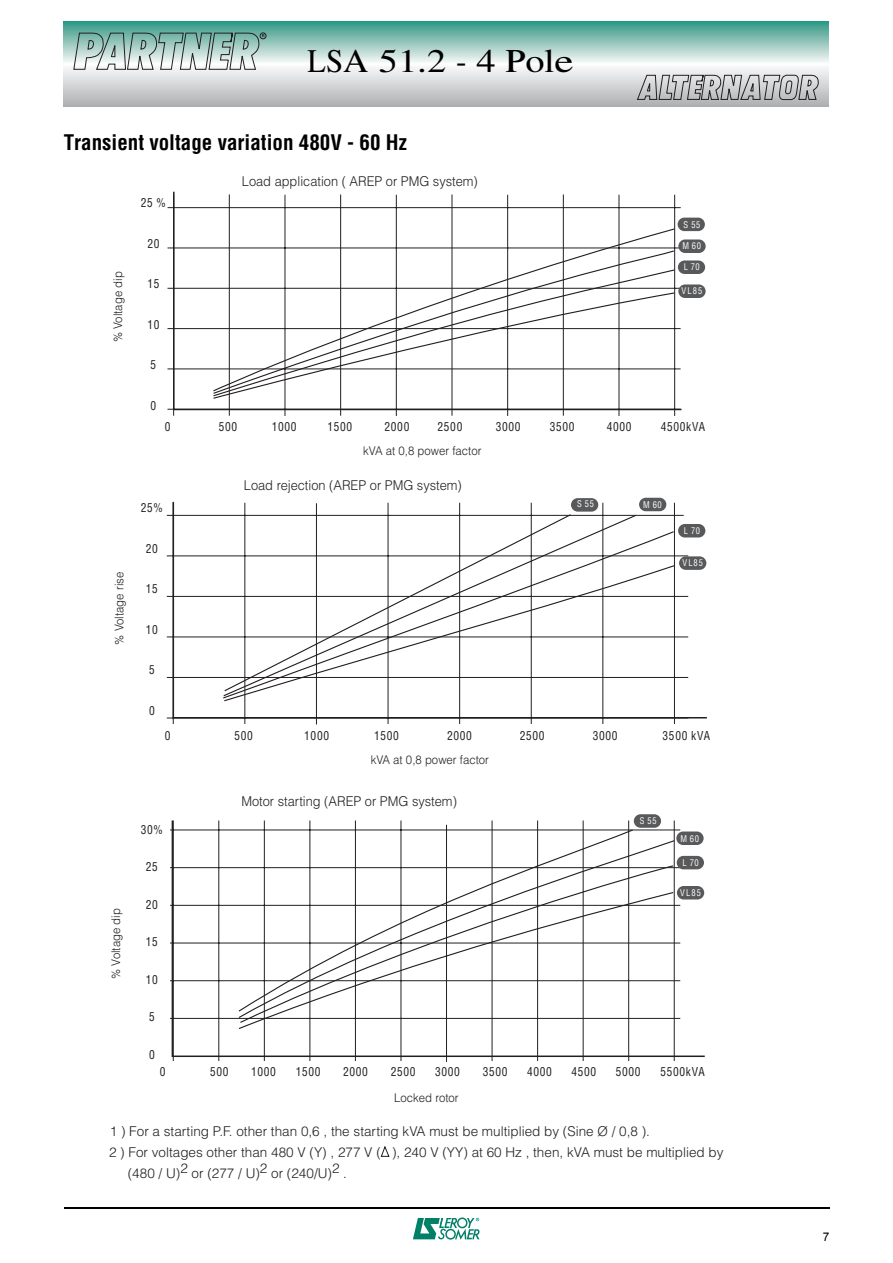
<style>
.page{position:relative;width:893px;height:1263px;background:#fff}
.page>*{position:absolute;margin:0;border:0;box-sizing:border-box;transform-origin:0 0}
.t1{font:33px "Times LTMM 1 1000";color:#000;scale:.77 1}
.t2{font:700 condensed 21px "Helvetica LT";color:#000}
.t3{font:300 13.5px "Helvetica LT";color:#231f20}
.t4{font:300 13.5px "Helvetica LT";color:#231f20;scale:.95 1}
.t5{font:12px "Helvetica LTMM 1 1000";letter-spacing:.055em;color:#231f20;scale:.95 1}
.t6{font:300 12px "Helvetica LT";color:#231f20;scale:.95 1}
.t7{font:12px "Arial";color:#000}
.t8{font:9px "Helvetica LTMM 1 1000";letter-spacing:.085em;color:#fff;scale:.95 1}
.s1{font-family:"Times LTMM"}
.s2{font-family:"Times LTMM 68 134"}
.s3{font-family:"Times LTMM 1 334"}
.s4{font-family:"Times LTMM 134 134"}
</style>
<div class="page">
<hr style="left:64px;top:1207px;width:765px;height:1px;background:#000">
<svg style="left:413px;top:1218px;width:66px;height:22px"></svg>
<svg style="left:64px;top:22px;width:765px;height:85px;background:#b2cdc8"></svg>
<svg style="left:73px;top:32px;width:193px;height:38px"></svg>
<svg style="left:636px;top:74px;width:182px;height:29px;background:#adaeaf"></svg>
<svg style="left:172px;top:191px;width:511px;height:220px"></svg>
<hr style="left:396px;top:195px;width:1px;height:221px;background:#231f20">
<hr style="left:285px;top:195px;width:1px;height:221px;background:#231f20">
<hr style="left:618px;top:195px;width:1px;height:221px;background:#231f20">
<hr style="left:507px;top:195px;width:1px;height:221px;background:#231f20">
<hr style="left:674px;top:195px;width:1px;height:221px;background:#231f20">
<hr style="left:167px;top:369px;width:513px;height:1px;background:#231f20">
<hr style="left:167px;top:328px;width:513px;height:1px;background:#231f20">
<hr style="left:167px;top:409px;width:513px;height:1px;background:#231f20">
<hr style="left:167px;top:288px;width:513px;height:1px;background:#231f20">
<hr style="left:167px;top:248px;width:513px;height:1px;background:#231f20">
<hr style="left:167px;top:207px;width:513px;height:1px;background:#231f20">
<svg style="left:171px;top:500px;width:536px;height:558px"></svg>
<hr style="left:218px;top:821px;width:1px;height:240px;background:#231f20">
<hr style="left:173px;top:821px;width:1px;height:240px;background:#231f20">
<hr style="left:264px;top:821px;width:1px;height:240px;background:#231f20">
<hr style="left:309px;top:821px;width:1px;height:240px;background:#231f20">
<hr style="left:355px;top:821px;width:1px;height:240px;background:#231f20">
<hr style="left:401px;top:821px;width:1px;height:240px;background:#231f20">
<hr style="left:446px;top:825px;width:1px;height:237px;background:#231f20">
<hr style="left:170px;top:1018px;width:510px;height:1px;background:#231f20">
<hr style="left:170px;top:980px;width:510px;height:1px;background:#231f20">
<hr style="left:170px;top:943px;width:510px;height:1px;background:#231f20">
<hr style="left:170px;top:905px;width:510px;height:1px;background:#231f20">
<hr style="left:170px;top:867px;width:510px;height:1px;background:#231f20">
<hr style="left:170px;top:830px;width:510px;height:1px;background:#231f20">
<hr style="left:316px;top:503px;width:1px;height:221px;background:#231f20">
<hr style="left:244px;top:503px;width:1px;height:221px;background:#231f20">
<hr style="left:173px;top:503px;width:1px;height:221px;background:#231f20">
<hr style="left:388px;top:503px;width:1px;height:221px;background:#231f20">
<hr style="left:531px;top:503px;width:1px;height:221px;background:#231f20">
<hr style="left:602px;top:503px;width:1px;height:221px;background:#231f20">
<hr style="left:459px;top:503px;width:1px;height:221px;background:#231f20">
<hr style="left:674px;top:503px;width:1px;height:221px;background:#231f20">
<hr style="left:167px;top:677px;width:521px;height:1px;background:#231f20">
<hr style="left:167px;top:637px;width:521px;height:1px;background:#231f20">
<hr style="left:167px;top:718px;width:521px;height:1px;background:#231f20">
<hr style="left:167px;top:596px;width:521px;height:1px;background:#231f20">
<hr style="left:167px;top:556px;width:521px;height:1px;background:#231f20">
<hr style="left:167px;top:515px;width:516px;height:1px;background:#231f20">
<hr style="left:537px;top:821px;width:1px;height:240px;background:#231f20">
<hr style="left:492px;top:821px;width:1px;height:240px;background:#231f20">
<hr style="left:628px;top:821px;width:1px;height:240px;background:#231f20">
<hr style="left:583px;top:821px;width:1px;height:240px;background:#231f20">
<hr style="left:674px;top:821px;width:1px;height:240px;background:#231f20">
<hr style="left:340px;top:194px;width:1px;height:222px;background:#231f20">
<hr style="left:229px;top:194px;width:1px;height:222px;background:#231f20">
<hr style="left:563px;top:194px;width:1px;height:222px;background:#231f20">
<hr style="left:451px;top:194px;width:1px;height:222px;background:#231f20">
<hr style="left:173px;top:194px;width:1px;height:222px;background:#231f20">
<svg style="left:380px;top:1146px;width:10px;height:11px"></svg>
<div style="left:677px;top:218px;width:27px;height:13px;background:#58595b;border-radius:7px"></div>
<div style="left:678px;top:239px;width:27px;height:14px;background:#58595b;border-radius:7px"></div>
<svg style="left:212px;top:228px;width:463px;height:171px"></svg>
<div style="left:678px;top:260px;width:27px;height:14px;background:#58595b;border-radius:7px"></div>
<div style="left:678px;top:284px;width:27px;height:14px;background:#58595b;border-radius:7px"></div>
<div style="left:571px;top:498px;width:27px;height:14px;background:#58595b;border-radius:7px"></div>
<div style="left:639px;top:498px;width:27px;height:13px;background:#58595b;border-radius:7px"></div>
<div style="left:678px;top:524px;width:27px;height:13px;background:#58595b;border-radius:7px"></div>
<div style="left:679px;top:556px;width:27px;height:14px;background:#58595b;border-radius:7px"></div>
<svg style="left:222px;top:513px;width:452px;height:189px"></svg>
<div style="left:633px;top:814px;width:28px;height:14px;background:#58595b;border-radius:7px"></div>
<div style="left:676px;top:832px;width:27px;height:13px;background:#58595b;border-radius:7px"></div>
<div style="left:676px;top:856px;width:28px;height:13px;background:#58595b;border-radius:7px"></div>
<div style="left:677px;top:886px;width:27px;height:14px;background:#58595b;border-radius:7px"></div>
<svg style="left:237px;top:829px;width:438px;height:201px"></svg>
<h1 class="t1" style="left:307px;top:40px;width:347px"><span class="s1">LS</span><span class="s2">A</span> 5<span class="s3">1</span>.2 <span class="s1">-</span> <span class="s3">4</span> <span class="s4">P</span><span class="s3">o</span><span class="s2">l</span>e</h1>
<h2 class="t2" style="left:64px;top:129px;width:344px">Transient voltage variation 480V - 60 Hz</h2>
<p class="t6" style="left:110px;top:342px;width:76px;rotate:-90deg">% Voltage dip</p>
<p class="t6" style="left:112px;top:645px;width:78px;rotate:-90deg">% Voltage rise</p>
<p class="t6" style="left:108px;top:979px;width:76px;rotate:-90deg">% Voltage dip</p>
<p class="t5" style="left:141px;top:196px;width:28px">25 %</p>
<p class="t5" style="left:147px;top:236px;width:14px">20</p>
<p class="t5" style="left:147px;top:277px;width:14px">15</p>
<p class="t5" style="left:147px;top:317px;width:14px">10</p>
<p class="t5" style="left:150px;top:358px;width:8px">5</p>
<p class="t5" style="left:150px;top:398px;width:8px">0</p>
<p class="t4" style="left:242px;top:173px;width:250px">Load application ( AREP or PMG system)</p>
<p class="t8" style="left:683px;top:219px;width:19px">S 55</p>
<p class="t8" style="left:682px;top:241px;width:21px">M 60</p>
<p class="t8" style="left:683px;top:262px;width:19px">L 70</p>
<p class="t8" style="left:681px;top:286px;width:23px">VL85</p>
<p class="t5" style="left:165px;top:420px;width:8px">0</p>
<p class="t5" style="left:219px;top:420px;width:21px">500</p>
<p class="t5" style="left:272px;top:420px;width:28px">1000</p>
<p class="t5" style="left:327px;top:420px;width:28px">1500</p>
<p class="t5" style="left:384px;top:420px;width:28px">2000</p>
<p class="t5" style="left:437px;top:420px;width:28px">2500</p>
<p class="t5" style="left:496px;top:420px;width:28px">3000</p>
<p class="t5" style="left:550px;top:420px;width:28px">3500</p>
<p class="t5" style="left:607px;top:420px;width:28px">4000</p>
<p class="t5" style="left:660px;top:420px;width:48px">4500kVA</p>
<p class="t6" style="left:363px;top:443px;width:126px">kVA at 0,8 power factor</p>
<p class="t5" style="left:141px;top:501px;width:25px">25%</p>
<p class="t5" style="left:146px;top:541px;width:14px">20</p>
<p class="t5" style="left:146px;top:582px;width:14px">15</p>
<p class="t5" style="left:146px;top:622px;width:14px">10</p>
<p class="t5" style="left:149px;top:663px;width:8px">5</p>
<p class="t5" style="left:149px;top:703px;width:8px">0</p>
<p class="t4" style="left:244px;top:477px;width:231px">Load rejection (AREP or PMG system)</p>
<p class="t8" style="left:577px;top:499px;width:19px">S 55</p>
<p class="t8" style="left:643px;top:499px;width:21px">M 60</p>
<p class="t8" style="left:684px;top:525px;width:19px">L 70</p>
<p class="t8" style="left:682px;top:558px;width:23px">VL85</p>
<p class="t5" style="left:165px;top:728px;width:8px">0</p>
<p class="t5" style="left:234px;top:728px;width:21px">500</p>
<p class="t5" style="left:304px;top:728px;width:28px">1000</p>
<p class="t5" style="left:374px;top:728px;width:28px">1500</p>
<p class="t5" style="left:447px;top:728px;width:28px">2000</p>
<p class="t5" style="left:520px;top:728px;width:28px">2500</p>
<p class="t5" style="left:593px;top:728px;width:28px">3000</p>
<p class="t5" style="left:662px;top:728px;width:52px">3500 kVA</p>
<p class="t6" style="left:370px;top:752px;width:126px">kVA at 0,8 power factor</p>
<p class="t5" style="left:141px;top:822px;width:25px">30%</p>
<p class="t5" style="left:146px;top:860px;width:14px">25</p>
<p class="t5" style="left:146px;top:897px;width:14px">20</p>
<p class="t5" style="left:146px;top:935px;width:14px">15</p>
<p class="t5" style="left:146px;top:972px;width:14px">10</p>
<p class="t5" style="left:149px;top:1010px;width:8px">5</p>
<p class="t5" style="left:149px;top:1047px;width:8px">0</p>
<p class="t4" style="left:241px;top:792px;width:228px">Motor starting (AREP or PMG system)</p>
<p class="t8" style="left:639px;top:815px;width:19px">S 55</p>
<p class="t8" style="left:680px;top:833px;width:21px">M 60</p>
<p class="t8" style="left:682px;top:857px;width:19px">L 70</p>
<p class="t8" style="left:680px;top:887px;width:23px">VL85</p>
<p class="t5" style="left:160px;top:1064px;width:8px">0</p>
<p class="t5" style="left:210px;top:1064px;width:21px">500</p>
<p class="t5" style="left:251px;top:1064px;width:28px">1000</p>
<p class="t5" style="left:296px;top:1064px;width:28px">1500</p>
<p class="t5" style="left:343px;top:1064px;width:28px">2000</p>
<p class="t5" style="left:391px;top:1064px;width:28px">2500</p>
<p class="t5" style="left:435px;top:1064px;width:28px">3000</p>
<p class="t5" style="left:483px;top:1064px;width:28px">3500</p>
<p class="t5" style="left:527px;top:1064px;width:28px">4000</p>
<p class="t5" style="left:571px;top:1064px;width:28px">4500</p>
<p class="t5" style="left:616px;top:1064px;width:28px">5000</p>
<p class="t5" style="left:660px;top:1064px;width:48px">5500kVA</p>
<p class="t6" style="left:394px;top:1090px;width:69px">Locked rotor</p>
<p class="t3" style="left:110px;top:1122px;width:541px">1 ) For a starting P.F. other than 0,6 , the starting kVA must be multiplied by (Sine Ø / 0,8 ).</p>
<p class="t3" style="left:109px;top:1144px;width:616px">2 ) For voltages other than 480 V (Y) , 277 V ( ), 240 V (YY) at 60 Hz , then, kVA must be multiplied by</p>
<p class="t3" style="left:128px;top:1165px;width:221px">(480 / U)2 or (277 / U)2 or (240/U)2 .</p>
<p class="t7" style="left:822px;top:1230px;width:8px">7</p>
</div>
